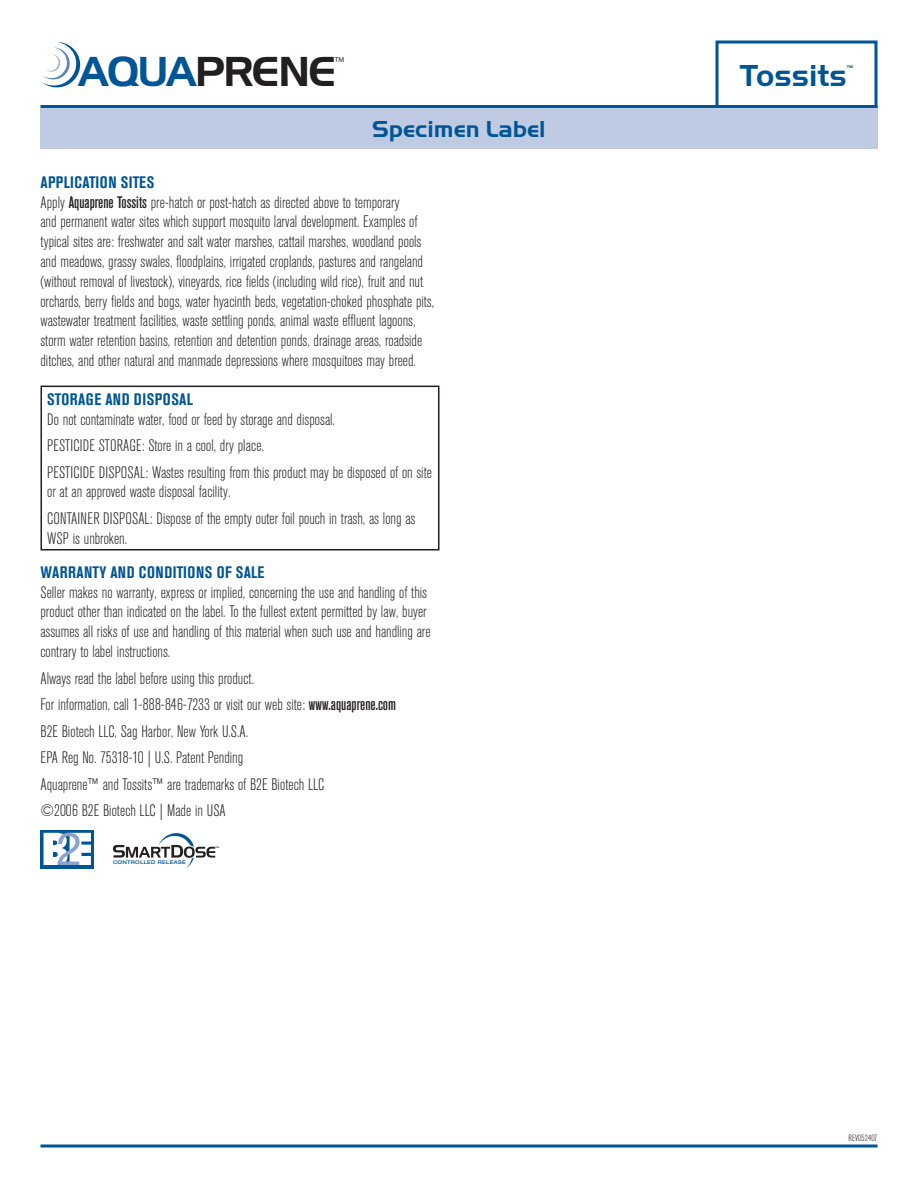
<style>
.page{position:relative;width:918px;height:1188px;background:#fff}
.page>*{position:absolute;margin:0;border:0;box-sizing:border-box;transform-origin:0 0}
.t1{font:40.5px "Handel Gothic BT";letter-spacing:-.03em;color:#231f20}
.t2{font:31.5px "Handel Gothic";color:#005595}
.t3{font:24px "Handel Gothic";color:#005595}
.t4{font:300 condensed 16.5px/19.8px "Akzidenz Grotesk BE";color:#231f20}
.t5{font:700 condensed 16.5px "Akzidenz Grotesk BE";letter-spacing:.03em;color:#005595}
.t6{font:300 condensed 9px "Akzidenz Grotesk BE";color:#231f20}
.t7{font:7.35px "Myriad";color:#231f20}
.t8{font:7.05px "Handel Gothic";color:#005595}
.t9{font:500 expanded 4.95px "Helvetica Neue";letter-spacing:.055em;color:#005595}
.t10{font:500 expanded 2.1px "Helvetica Neue";color:#231f20}
.s1{color:#005595}
.s2{font-weight:700;color:#005595}
.s3{font-weight:500}
</style>
<div class="page">
<div style="left:40px;top:108px;width:837px;height:40px;background:#bfcbe3"></div>
<hr style="left:40px;top:386px;width:400px;height:1px;background:#231f20">
<hr style="left:40px;top:387px;width:2px;height:162px;background:#231f20">
<hr style="left:438px;top:387px;width:2px;height:162px;background:#231f20">
<hr style="left:40px;top:549px;width:400px;height:1px;background:#231f20">
<svg style="left:40px;top:830px;width:54px;height:38px"></svg>
<svg style="left:44px;top:833px;width:47px;height:32px"></svg>
<svg style="left:113px;top:833px;width:102px;height:35px"></svg>
<svg style="left:42px;top:42px;width:39px;height:46px"></svg>
<svg style="left:40px;top:1144px;width:838px;height:4px;background:#3f7faf"></svg>
<div style="left:716px;top:40px;width:162px;height:68px;border:3px solid #005595"></div>
<hr style="left:40px;top:105px;width:838px;height:3px;background:#005595">
<h1 class="t1" style="left:79px;top:47px;width:259px"><span class="s1">AQUA</span>PRENE</h1>
<p class="t7" style="left:335px;top:56px;width:11px">TM</p>
<h3 class="t3" style="left:372px;top:115px;width:175px">Specimen Label</h3>
<p class="t4" style="left:40px;top:173px;width:395px"><span class="s2">APPLICATION SITES<br></span>Apply <span class="s3">Aquaprene Tossits</span> pre-hatch or post-hatch as directed above to temporary<br>and permanent water sites which support mosquito larval development. Examples of typical sites are: freshwater and salt water marshes, cattail marshes, woodland pools and meadows, grassy swales, floodplains, irrigated croplands, pastures and rangeland (without removal of livestock), vineyards, rice fields (including wild rice), fruit and nut orchards, berry fields and bogs, water hyacinth beds, vegetation-choked phosphate pits, wastewater treatment facilities, waste settling ponds, animal waste effluent lagoons, storm water retention basins, retention and detention ponds, drainage areas, roadside ditches, and other natural and manmade depressions where mosquitoes may breed.</p>
<p class="t5" style="left:47px;top:390px;width:147px">STORAGE AND DISPOSAL</p>
<p class="t4" style="left:47px;top:406px;width:386px;line-height:26.5px">Do not contaminate water, food or feed by storage and disposal.<br>PESTICIDE STORAGE: Store in a cool, dry place.<br>PESTICIDE DISPOSAL: Wastes resulting from this product may be disposed of on site</p>
<p class="t4" style="left:47px;top:479px;width:370px;line-height:26.5px">or at an approved waste disposal facility.<br>CONTAINER DISPOSAL: Dispose of the empty outer foil pouch in trash, as long as</p>
<p class="t4" style="left:47px;top:529px;width:81px">WSP is unbroken.</p>
<p class="t5" style="left:40px;top:563px;width:226px">WARRANTY AND CONDITIONS OF SALE</p>
<p class="t4" style="left:40px;top:583px;width:392px">Seller makes no warranty, express or implied, concerning the use and handling of this product other than indicated on the label. To the fullest extent permitted by law, buyer assumes all risks of use and handling of this material when such use and handling are contrary to label instructions.</p>
<p class="t4" style="left:40px;top:665px;width:357px;line-height:26.5px">Always read the label before using this product.<br>For information, call 1-888-846-7233 or visit our web site: <span class="s3">www.aquaprene.com </span>B2E Biotech LLC, Sag Harbor, New York U.S.A.<br>EPA Reg No. 75318-10 | U.S. Patent Pending<br>Aquaprene™ and Tossits™ are trademarks of B2E Biotech LLC<br>©2006 B2E Biotech LLC | Made in USA</p>
<p class="t9" style="left:113px;top:859px;width:74px">CONTROLLED RELEASE</p>
<p class="t10" style="left:216px;top:846px;width:5px">TM</p>
<h2 class="t2" style="left:740px;top:57px;width:108px">Tossits</h2>
<p class="t8" style="left:847px;top:64px;width:8px">™</p>
<p class="t6" style="left:849px;top:1133px;width:30px">REV052407</p>
</div>
